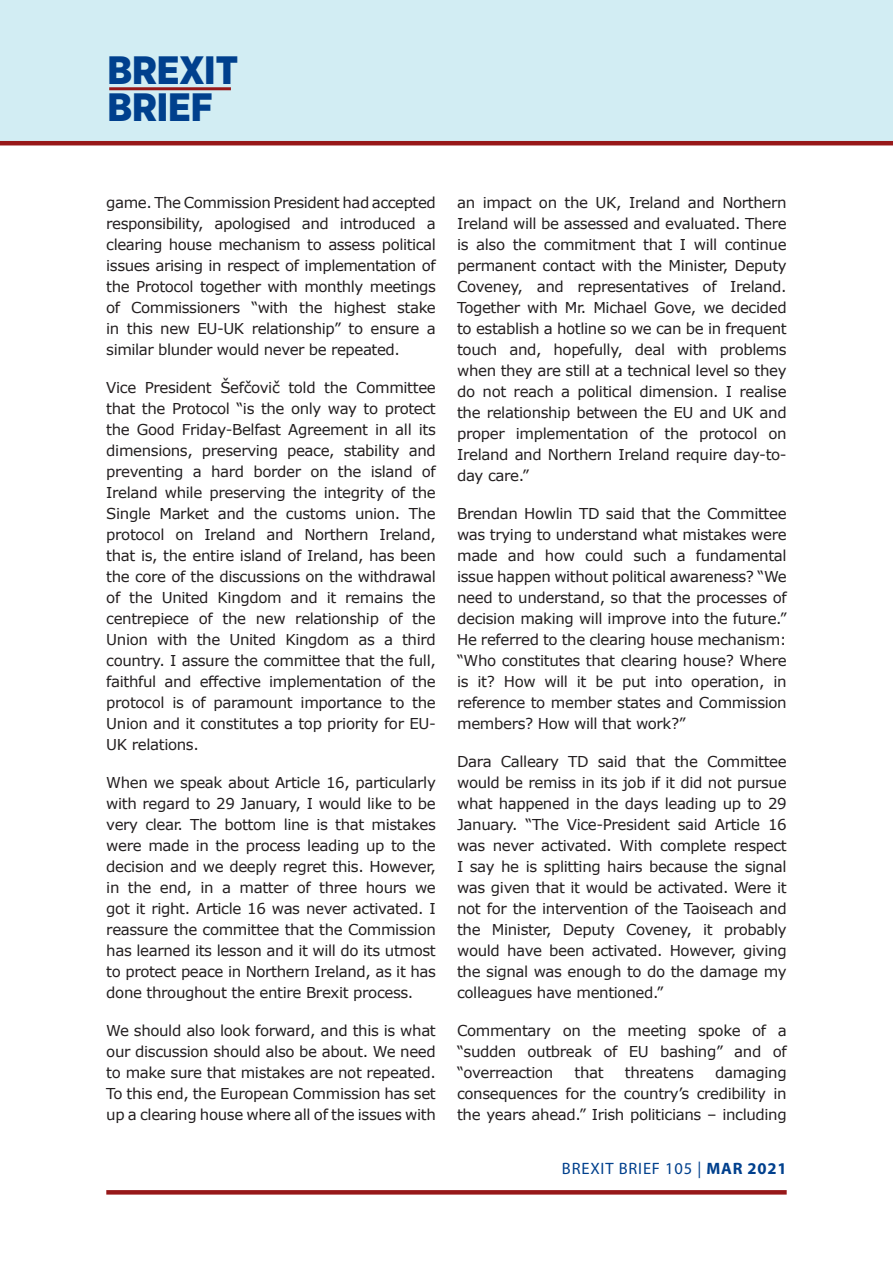
<style>
.page{position:relative;width:893px;height:1263px;background:#fff}
.page>*{position:absolute;margin:0;border:0;box-sizing:border-box;transform-origin:0 0}
.t1{font:900 39.6px/37.5px "Gotham Narrow";color:#00408d}
.t2{font:16.5px "Myriad Pro";letter-spacing:.05em;color:#00408d}
.t3{font:15px/21px "Verdana";letter-spacing:-.025em;color:#231f20;text-align:justify}
.s1{font-weight:700}
</style>
<div class="page">
<div style="left:0;top:0;width:893px;height:142px;background:#d2edf3"></div>
<hr style="left:0;top:141px;width:893px;height:4px;background:#971819">
<hr style="left:109px;top:87px;width:122px;height:3px;background:#971819">
<svg style="left:106px;top:1190px;width:681px;height:4px;background:#991d1e"></svg>
<h1 class="t1" style="left:107px;top:51px;width:132px">BREXIT<br>BRIEF</h1>
<p class="t3" style="left:106px;top:192px;width:331px">game. The Commission President had accepted responsibility, apologised and introduced a clearing house mechanism to assess political issues arising in respect of implementation of the Protocol together with monthly meetings of Commissioners “with the highest stake in this new EU-UK relationship” to ensure a similar blunder would never be repeated.</p>
<p class="t3" style="left:106px;top:377px;width:331px">Vice President Šefčovič told the Committee that the Protocol “is the only way to protect the Good Friday-Belfast Agreement in all its dimensions, preserving peace, stability and preventing a hard border on the island of Ireland while preserving the integrity of the Single Market and the customs union. The protocol on Ireland and Northern Ireland, that is, the entire island of Ireland, has been the core of the discussions on the withdrawal of the United Kingdom and it remains the centrepiece of the new relationship of the Union with the United Kingdom as a third country. I assure the committee that the full, faithful and effective implementation of the protocol is of paramount importance to the Union and it constitutes a top priority for EU-UK relations.</p>
<p class="t3" style="left:106px;top:772px;width:331px">When we speak about Article 16, particularly with regard to 29 January, I would like to be very clear. The bottom line is that mistakes were made in the process leading up to the decision and we deeply regret this. However, in the end, in a matter of three hours we got it right. Article 16 was never activated. I reassure the committee that the Commission has learned its lesson and it will do its utmost to protect peace in Northern Ireland, as it has done throughout the entire Brexit process.</p>
<p class="t3" style="left:106px;top:1020px;width:331px">We should also look forward, and this is what our discussion should also be about. We need to make sure that mistakes are not repeated.<br>To this end, the European Commission has set up a clearing house where all of the issues with</p>
<p class="t3" style="left:457px;top:192px;width:331px">an impact on the UK, Ireland and Northern Ireland will be assessed and evaluated. There is also the commitment that I will continue permanent contact with the Minister, Deputy Coveney, and representatives of Ireland.<br>Together with Mr. Michael Gove, we decided to establish a hotline so we can be in frequent touch and, hopefully, deal with problems when they are still at a technical level so they do not reach a political dimension. I realise the relationship between the EU and UK and proper implementation of the protocol on Ireland and Northern Ireland require day-to&shy;day care.”</p>
<p class="t3" style="left:457px;top:503px;width:331px">Brendan Howlin TD said that the Committee was trying to understand what mistakes were made and how could such a fundamental issue happen without political awareness? “We need to understand, so that the processes of decision making will improve into the future.” He referred to the clearing house mechanism: “Who constitutes that clearing house? Where is it? How will it be put into operation, in reference to member states and Commission members? How will that work?”</p>
<p class="t3" style="left:457px;top:751px;width:331px">Dara Calleary TD said that the Committee would be remiss in its job if it did not pursue what happened in the days leading up to 29<br>January. “The Vice-President said Article 16 was never activated. With complete respect I say he is splitting hairs because the signal was given that it would be activated. Were it not for the intervention of the Taoiseach and the Minister, Deputy Coveney, it probably would have been activated. However, giving the signal was enough to do the damage my colleagues have mentioned.”</p>
<p class="t3" style="left:457px;top:1020px;width:331px">Commentary on the meeting spoke of a “sudden outbreak of EU bashing” and of “overreaction</p>
<p class="t3" style="left:457px;top:1062px;width:331px;text-indent:258px">damaging consequences for the country’s credibility in the years ahead.” Irish politicians – including</p>
<p class="t3" style="left:575px;top:1062px;width:31px">that</p>
<p class="t3" style="left:625px;top:1062px;width:70px">threatens</p>
<p class="t2" style="left:562px;top:1158px;width:226px">BREXIT BRIEF 105 | <span class="s1">MAR 2021</span></p>
</div>
